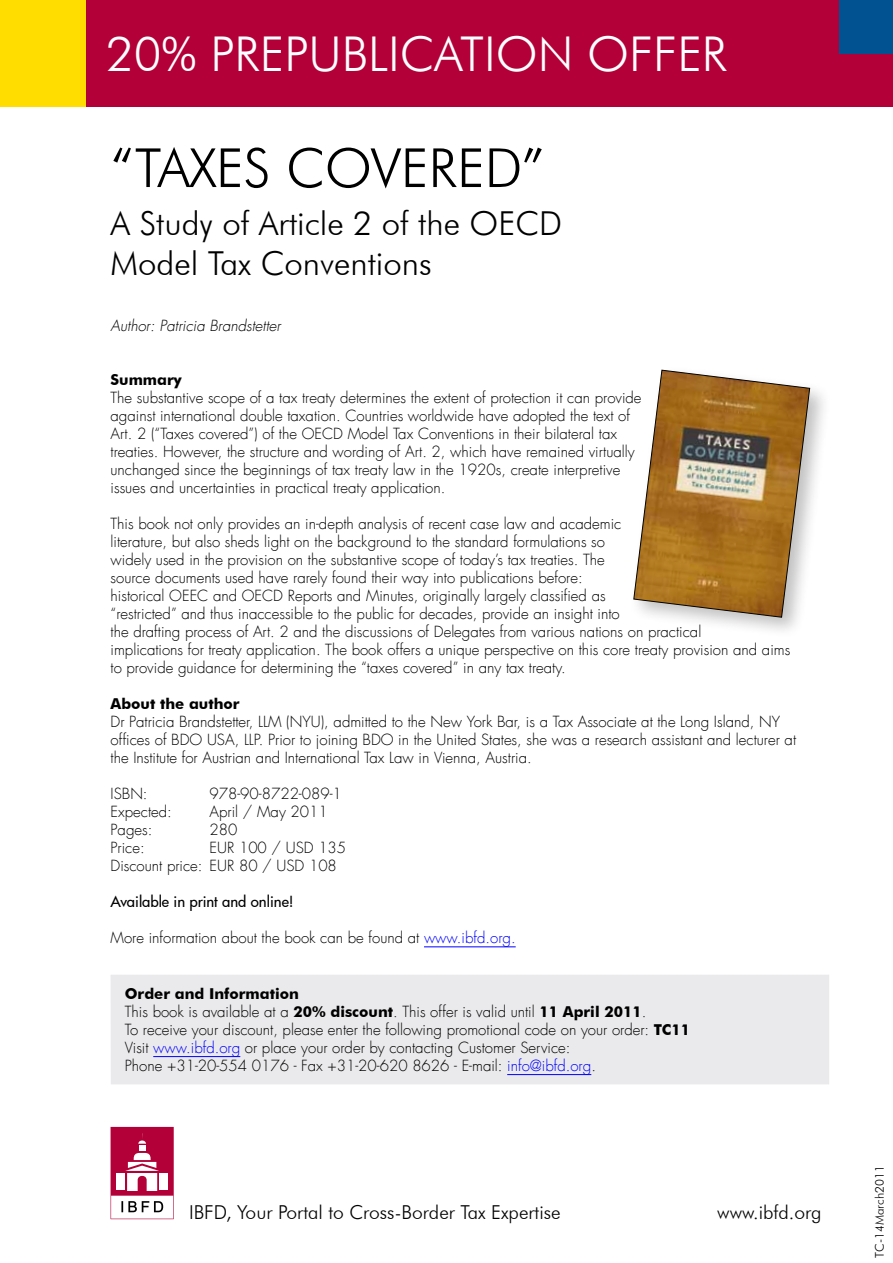
<style>
.page{position:relative;width:893px;height:1263px;background:#fff}
.page>*{position:absolute;margin:0;border:0;box-sizing:border-box;transform-origin:0 0}
.t1{font:300 54px "Futura BT";color:#000}
.t2{font:300 48px "Futura BT";color:#fff}
.t3{font:300 33px/39.6px "Futura BT";color:#000}
.t4{font:300 19.2px "Futura BT";color:#000}
.t5{font:300 15px/18px "Futura LT";color:#000}
.t6{font:700 15px "Futura BT";color:#000}
.t7{font:italic 300 15px "Futura LT";color:#000}
.t8{font:500 15px "Futura";letter-spacing:-.005em;color:#000}
.t9{font:300 12px "Futura BT";color:#000}
.s1{color:#00f}
.s2{font-family:"Futura BT";font-weight:700}
</style>
<div class="page">
<hr style="left:424px;top:946px;width:92px;height:1px;background:#00f">
<div style="left:111px;top:975px;width:718px;height:109px;background:#eaeaec"></div>
<hr style="left:153px;top:1056px;width:87px;height:1px;background:#00f">
<hr style="left:507px;top:1074px;width:84px;height:1px;background:#00f">
<div style="left:85px;top:0;width:808px;height:106px;background:#b30038"></div>
<div style="left:840px;top:0;width:53px;height:53px;background:#005291"></div>
<div style="left:0;top:0;width:85px;height:106px;background:#fd0"></div>
<svg style="left:111px;top:1127px;width:63px;height:92px"></svg>
<div style="left:627px;top:364px;width:203px;height:273px;background:#000;opacity:.25"></div>
<svg style="left:633px;top:370px;width:177px;height:248px;background:#b08b56"></svg>
<h2 class="t2" style="left:106px;top:25px;width:622px">20% Prepublication offer</h2>
<h1 class="t1" style="left:111px;top:135px;width:435px">“Taxes Covered”</h1>
<h3 class="t3" style="left:111px;top:203px;width:448px">A Study of Article 2 of the OECD<br>Model Tax Conventions</h3>
<p class="t7" style="left:111px;top:316px;width:175px">Author: Patricia Brandstetter</p>
<p class="t6" style="left:111px;top:371px;width:73px">Summary</p>
<p class="t5" style="left:111px;top:389px;width:532px">The substantive scope of a tax treaty determines the extent of protection it can provide against international double taxation. Countries worldwide have adopted the text of Art. 2 (“Taxes covered”) of the OECD Model Tax Conventions in their bilateral tax treaties. However, the structure and wording of Art. 2, which have remained virtually unchanged since the beginnings of tax treaty law in the 1920s, create interpretive issues and uncertainties in practical treaty application.</p>
<p class="t5" style="left:111px;top:515px;width:681px">This book not only provides an in-depth analysis of recent case law and academic<br>literature, but also sheds light on the background to the standard formulations so<br>widely used in the provision on the substantive scope of today’s tax treaties. The<br>source documents used have rarely found their way into publications before:<br>historical OEEC and OECD Reports and Minutes, originally largely classified as<br>“restricted” and thus inaccessible to the public for decades, provide an insight into<br>the drafting process of Art. 2 and the discussions of Delegates from various nations on practical<br>implications for treaty application. The book offers a unique perspective on this core treaty provision and aims to provide guidance for determining the “taxes covered” in any tax treaty.</p>
<p class="t6" style="left:111px;top:695px;width:130px">About the author</p>
<p class="t5" style="left:111px;top:713px;width:687px">Dr Patricia Brandstetter, LLM (NYU), admitted to the New York Bar, is a Tax Associate at the Long Island, NY offices of BDO USA, LLP. Prior to joining BDO in the United States, she was a research assistant and lecturer at the Institute for Austrian and International Tax Law in Vienna, Austria.</p>
<p class="t5" style="left:111px;top:785px;width:39px">ISBN:</p>
<p class="t5" style="left:210px;top:785px;width:134px">978-90-8722-089-1</p>
<p class="t5" style="left:111px;top:803px;width:63px">Expected:</p>
<p class="t5" style="left:210px;top:803px;width:120px">April / May 2011</p>
<p class="t5" style="left:111px;top:821px;width:43px">Pages:</p>
<p class="t5" style="left:210px;top:821px;width:29px">280</p>
<p class="t5" style="left:111px;top:839px;width:36px">Price:</p>
<p class="t5" style="left:111px;top:839px;width:237px;text-indent:99px">EUR 100 / USD 135<br>Discount price: EUR 80 / USD 108</p>
<p class="t8" style="left:111px;top:891px;width:185px">Available in print and online!</p>
<p class="t5" style="left:111px;top:929px;width:407px">More information about the book can be found at <span class="s1">www.ibfd.org.</span></p>
<p class="t6" style="left:125px;top:984px;width:176px">Order and Information</p>
<p class="t5" style="left:125px;top:1003px;width:567px">This book is available at a <span class="s2">20% discount</span>. This offer is valid until <span class="s2">11 April 2011</span>.<br>To receive your discount, please enter the following promotional code on your order: <span class="s2">TC11<br></span>Visit <span class="s1">www.ibfd.org</span> or place your order by contacting Customer Service:<br>Phone +31-20-554 0176 - Fax +31-20-620 8626 - E-mail: <span class="s1">info@ibfd.org</span>.</p>
<p class="t4" style="left:189px;top:1200px;width:10px">IBFD</p>
<p class="t4" style="left:226px;top:1200px;width:336px">, Your Portal to Cross-Border Tax Expertise</p>
<p class="t4" style="left:717px;top:1200px;width:106px">www.ibfd.org</p>
<p class="t9" style="left:872px;top:1257px;width:94px;rotate:-90deg">TC-14March2011</p>
</div>
